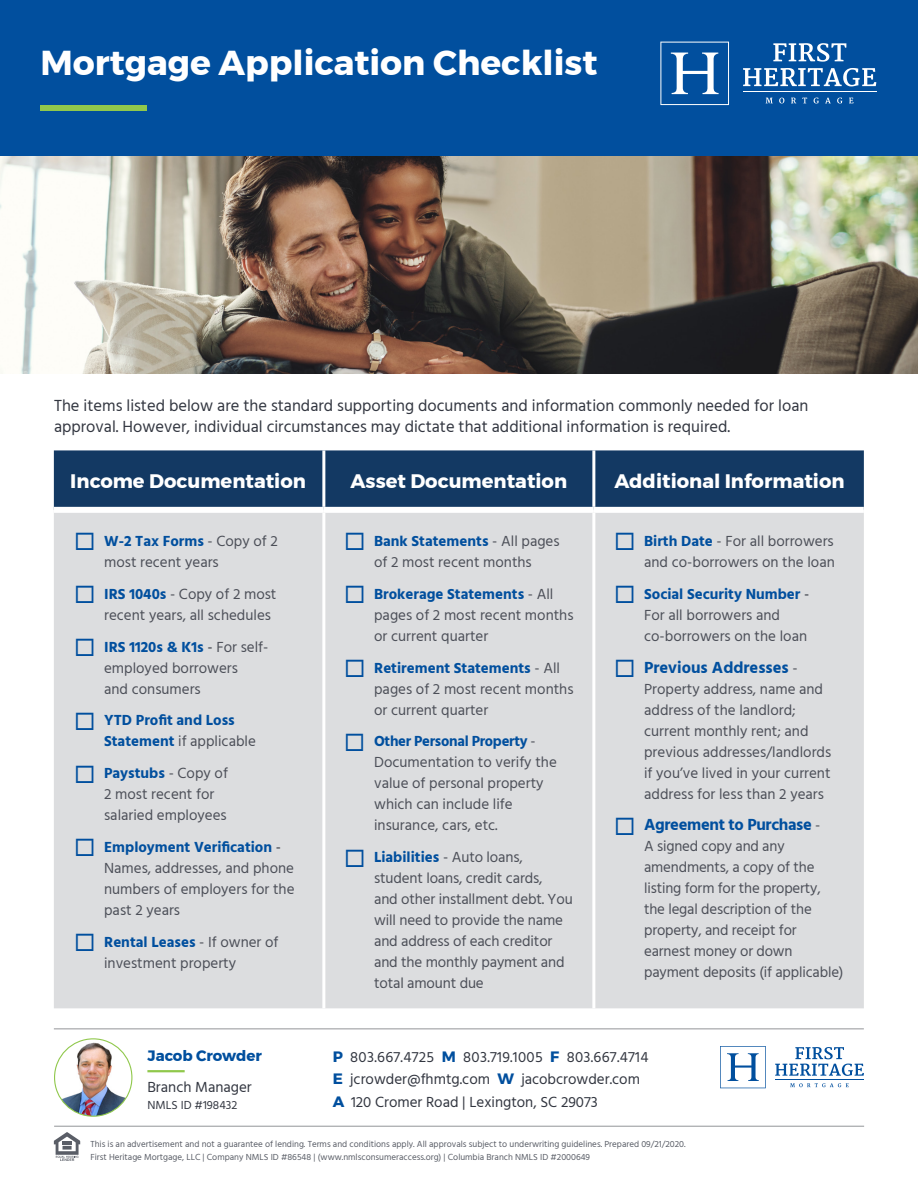
<style>
.page{position:relative;width:918px;height:1188px;background:#fff}
.page>*{position:absolute;margin:0;border:0;box-sizing:border-box;transform-origin:0 0}
.Template_Title__Knoc{font:700 34.5px "Montserrat";color:#fff}
.Table_-_Column_Title{font:700 19.5px "Montserrat";color:#fff}
.Paragraph{font:16.5px/21px "Hind";color:#323640}
.t1{font:700 16.5px "Hind";letter-spacing:-.02em;color:#014f9e}
.t2{font:700 16.5px "Hind";color:#014f9e}
.t3{font:15px/21px "Hind";color:#4c4f58}
.Loan_Officer_Contact{font:15px "Hind";color:#323640}
.Loan_Officer_Contact-2{font:15px "Hind";letter-spacing:.02em;color:#323640}
.t4{font:700 15px/21px "Hind";color:#014f9e}
.Loan_Officer_Job_Tit{font:15px "Hind";color:#323640}
.Loan_Officer_Name{font:700 15px "Montserrat";color:#014f9e}
.Loan_Officer_Job_Tit-2{font:12px "Hind";color:#323640}
.t5{font:9px/12.8px "Hind";color:#5a5e67}
.s1{font-weight:700;color:#014f9e}
.s2{color:#323640}
.s3{font-weight:400;color:#4c4f58}
.s4{font-weight:400;font-size:15px;color:#4c4f58}
.s5{font-family:"Montserrat";font-weight:700;color:#014f9e}
</style>
<div class="page">
<img style="left:0;top:155px;width:918px;height:219px">
<div style="left:54px;top:450px;width:810px;height:57px;background:#133963"></div>
<div style="left:54px;top:513px;width:810px;height:495px;background:#dcdddf"></div>
<hr style="left:322px;top:450px;width:3px;height:57px;background:#fff">
<hr style="left:322px;top:513px;width:3px;height:495px;background:#fff">
<hr style="left:592px;top:513px;width:3px;height:495px;background:#fff">
<hr style="left:592px;top:450px;width:3px;height:57px;background:#fff">
<div style="left:0;top:0;width:918px;height:155px;background:#014f9e"></div>
<div style="left:40px;top:105px;width:107px;height:6px;background:#90c84c"></div>
<svg style="left:773px;top:43px;width:73px;height:19px"></svg>
<svg style="left:743px;top:68px;width:133px;height:18px"></svg>
<svg style="left:766px;top:98px;width:7px;height:5px"></svg>
<svg style="left:779px;top:98px;width:5px;height:5px"></svg>
<svg style="left:791px;top:98px;width:5px;height:5px"></svg>
<svg style="left:802px;top:98px;width:5px;height:5px"></svg>
<svg style="left:814px;top:98px;width:5px;height:5px"></svg>
<svg style="left:825px;top:98px;width:6px;height:5px"></svg>
<svg style="left:837px;top:98px;width:5px;height:5px"></svg>
<svg style="left:849px;top:98px;width:5px;height:5px"></svg>
<hr style="left:743px;top:91px;width:133px;height:1px;background:#fff">
<svg style="left:660px;top:42px;width:69px;height:63px"></svg>
<img style="left:55px;top:1040px;width:76px;height:76px">
<div style="left:54px;top:1038px;width:78px;height:79px;border:1px solid #90c84c;border-radius:50%"></div>
<svg style="left:775px;top:1047px;width:89px;height:29px"></svg>
<svg style="left:790px;top:1083px;width:59px;height:4px"></svg>
<hr style="left:775px;top:1079px;width:89px;height:1px;background:#014f9e">
<svg style="left:720px;top:1046px;width:46px;height:42px"></svg>
<hr style="left:54px;top:1126px;width:810px;height:1px;background:#939598">
<svg style="left:54px;top:1132px;width:26px;height:29px"></svg>
<hr style="left:147px;top:1070px;width:38px;height:2px;background:#90c84c">
<hr style="left:54px;top:1028px;width:810px;height:1px;background:#939598">
<svg style="left:76px;top:533px;width:17px;height:17px"></svg>
<svg style="left:76px;top:586px;width:17px;height:17px"></svg>
<svg style="left:76px;top:638px;width:17px;height:18px"></svg>
<svg style="left:76px;top:712px;width:17px;height:18px"></svg>
<svg style="left:76px;top:765px;width:17px;height:18px"></svg>
<svg style="left:76px;top:839px;width:17px;height:17px"></svg>
<svg style="left:76px;top:934px;width:17px;height:17px"></svg>
<svg style="left:346px;top:533px;width:17px;height:17px"></svg>
<svg style="left:346px;top:586px;width:17px;height:17px"></svg>
<svg style="left:346px;top:659px;width:17px;height:18px"></svg>
<svg style="left:346px;top:733px;width:17px;height:18px"></svg>
<svg style="left:346px;top:849px;width:17px;height:18px"></svg>
<svg style="left:616px;top:533px;width:17px;height:17px"></svg>
<svg style="left:616px;top:586px;width:17px;height:17px"></svg>
<svg style="left:616px;top:659px;width:17px;height:18px"></svg>
<svg style="left:616px;top:817px;width:17px;height:18px"></svg>
<p class="Template_Title__Knoc" style="left:40px;top:35px;width:558px">Mortgage Application Checklist</p>
<p class="Paragraph" style="left:54px;top:396px;width:756px">The items listed below are the standard supporting documents and information commonly needed for loan approval. However, individual circumstances may dictate that additional information is required.</p>
<p class="Table_-_Column_Title" style="left:70px;top:466px;width:237px">Income Documentation</p>
<p class="Table_-_Column_Title" style="left:351px;top:466px;width:218px">Asset Documentation</p>
<p class="Table_-_Column_Title" style="left:615px;top:466px;width:231px">Additional Information</p>
<p class="t3" style="left:104px;top:531px;width:175px"><span class="s1">W-2 Tax Forms</span> - Copy of 2 most recent years</p>
<p class="t3" style="left:104px;top:584px;width:174px"><span class="s1">IRS 1040s</span> - Copy of 2 most recent years, all schedules</p>
<p class="t3" style="left:104px;top:637px;width:166px"><span class="s1">IRS 1120s &amp; K1s</span> <span class="s2">-</span> For self&shy;employed borrowers<br>and consumers</p>
<p class="t4" style="left:104px;top:710px;width:153px">YTD Profit and Loss<br>Statement <span class="s3">if applicable</span></p>
<p class="t3" style="left:104px;top:763px;width:125px"><span class="s1">Paystubs</span> - Copy of<br>2 most recent for salaried employees</p>
<p class="t3" style="left:104px;top:837px;width:192px"><span class="s1">Employment Verification</span> <span class="s2">-<br></span>Names, addresses, and phone numbers of employers for the past 2 years</p>
<p class="t3" style="left:104px;top:932px;width:176px"><span class="s1">Rental Leases</span> - If owner of investment property</p>
<p class="t3" style="left:374px;top:531px;width:187px"><span class="s1">Bank Statements</span> - All pages of 2 most recent months</p>
<p class="t3" style="left:374px;top:584px;width:201px"><span class="s1">Brokerage Statements</span> - All pages of 2 most recent months or current quarter</p>
<p class="t3" style="left:374px;top:658px;width:201px"><span class="s1">Retirement Statements</span> - All pages of 2 most recent months or current quarter</p>
<p class="t3" style="left:374px;top:732px;width:184px"><span class="s1">Other Personal Property</span> -<br>Documentation to verify the value of personal property which can include life insurance, cars, etc.</p>
<p class="t3" style="left:374px;top:847px;width:200px"><span class="s1">Liabilities</span> - Auto loans, student loans, credit cards,<br>and other installment debt. You will need to provide the name and address of each creditor and the monthly payment and total amount due</p>
<p class="t3" style="left:644px;top:531px;width:192px"><span class="s1">Birth Date</span> - For all borrowers and co-borrowers on the loan</p>
<p class="t3" style="left:644px;top:584px;width:167px"><span class="s1">Social Security Number</span> <span class="s2">-<br></span>For all borrowers and co-borrowers on the loan</p>
<p class="t2" style="left:644px;top:657px;width:155px">Previous Addresses <span class="s4">-</span></p>
<p class="t3" style="left:644px;top:679px;width:189px">Property address, name and address of the landlord; current monthly rent; and previous addresses/landlords if you’ve lived in your current address for less than 2 years</p>
<p class="t1" style="left:644px;top:815px;width:178px">Agreement to Purchase <span class="s4">-</span></p>
<p class="t3" style="left:644px;top:837px;width:201px">A signed copy and any amendments, a copy of the listing form for the property, the legal description of the property, and receipt for earnest money or down payment deposits (if applicable)</p>
<p class="Loan_Officer_Name" style="left:148px;top:1043px;width:116px">Jacob Crowder</p>
<p class="Loan_Officer_Contact-2" style="left:333px;top:1047px;width:317px"><span class="s5">P</span> 803.667.4725 <span class="s5">M</span> 803.719.1005 <span class="s5">F</span> 803.667.4714</p>
<p class="Loan_Officer_Contact" style="left:333px;top:1069px;width:309px"><span class="s5">E</span> jcrowder@fhmtg.com <span class="s5">W</span> jacobcrowder.com</p>
<p class="Loan_Officer_Contact" style="left:333px;top:1092px;width:267px"><span class="s5">A</span> 120 Cromer Road | Lexington, SC 29073</p>
<p class="t5" style="left:90px;top:1138px;width:597px">This is an advertisement and not a guarantee of lending. Terms and conditions apply. All approvals subject to underwriting guidelines. Prepared 09/21/2020.<br>First Heritage Mortgage, LLC | Company NMLS ID #86548 | (www.nmlsconsumeraccess.org) | Columbia Branch NMLS ID #2000649</p>
<p class="Loan_Officer_Job_Tit" style="left:147px;top:1077px;width:106px">Branch Manager</p>
<p class="Loan_Officer_Job_Tit-2" style="left:147px;top:1096px;width:91px">NMLS ID #198432</p>
</div>
